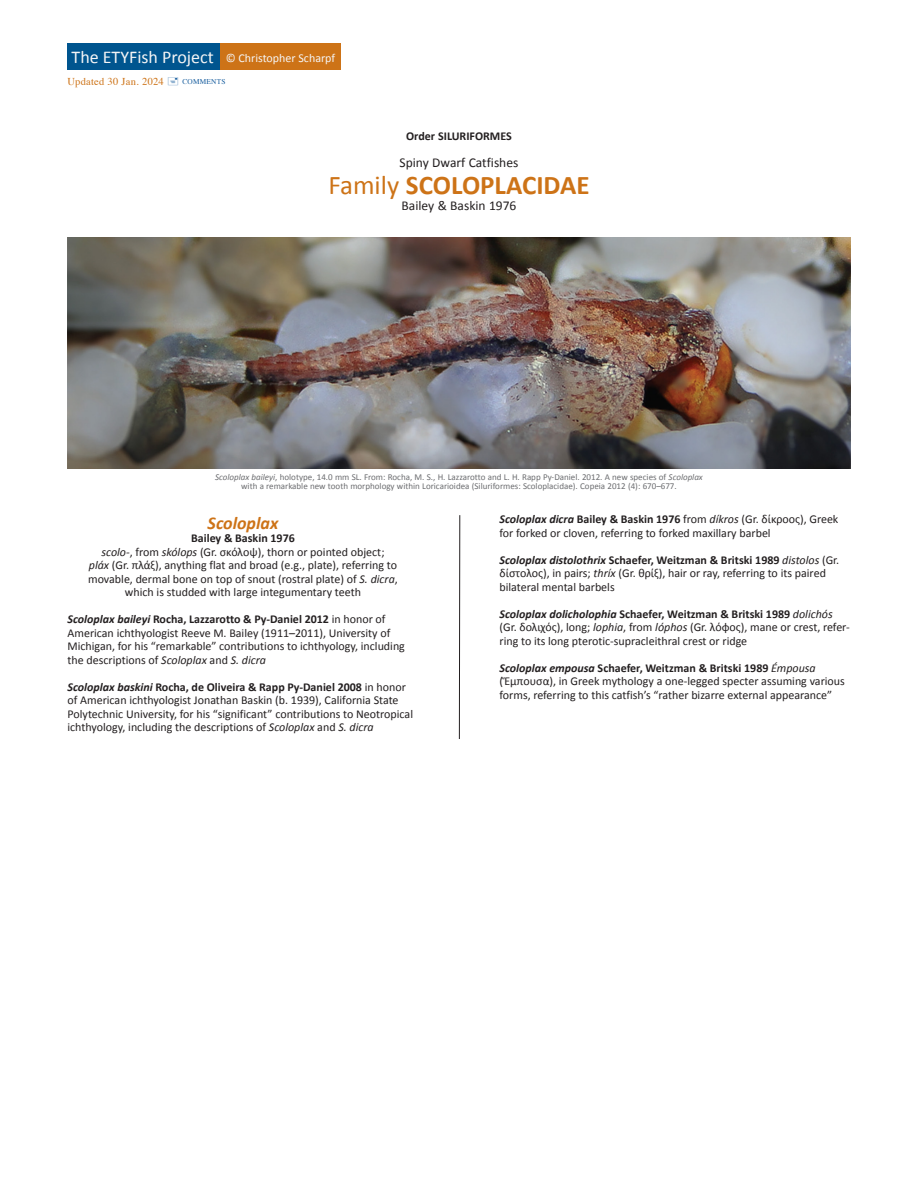
<style>
.page{position:relative;width:918px;height:1188px;background:#fff}
.page>*{position:absolute;margin:0;border:0;box-sizing:border-box;transform-origin:0 0}
.t1{font:700 27px "Calibri";color:#cd7317}
.t2{font:18px "Calibri";color:#f5f5f6}
.t3{font:italic 700 18px "Calibri";color:#cd7317}
.t4{font:13.5px "Calibri";color:#231f20}
.t5{font:12px/13.5px "Calibri";color:#231f20}
.t6{font:700 12px "Calibri";color:#231f20}
.t7{font:12px "Calibri";color:#f5f5f6}
.t8{font:10.5px "Times";letter-spacing:.02em;color:#cd7317}
.t9{font:9px "Calibri";color:#6c6d70}
.t10{font:7.35px "Times";letter-spacing:.03em;color:#175d9e}
.s1{font-weight:400}
.s2{font-style:italic}
.s3{font-weight:700;font-style:italic}
.s4{font-weight:700}
</style>
<div class="page">
<hr style="left:459px;top:515px;width:1px;height:224px;background:#231f20">
<div style="left:68px;top:44px;width:153px;height:26px;background:#00558f"></div>
<div style="left:220px;top:44px;width:121px;height:26px;background:#cd7317"></div>
<img style="left:68px;top:237px;width:782px;height:231px">
<p class="t2" style="left:72px;top:45px;width:144px">The ETYFish Project</p>
<p class="t7" style="left:226px;top:49px;width:111px">© Christopher Scharpf</p>
<p class="t8" style="left:68px;top:71px;width:98px">Updated 30 Jan. 2024</p>
<p class="t10" style="left:182px;top:75px;width:45px">COMMENTS</p>
<p class="t6" style="left:406px;top:127px;width:107px">Order SILURIFORMES</p>
<p class="t4" style="left:400px;top:153px;width:120px">Spiny Dwarf Catfishes</p>
<p class="t1" style="left:328px;top:166px;width:263px"><span class="s1">Family</span> SCOLOPLACIDAE</p>
<p class="t4" style="left:402px;top:196px;width:116px">Bailey &amp; Baskin 1976</p>
<p class="t9" style="left:215px;top:471px;width:489px"><span class="s2">Scoloplax baileyi</span>, holotype, 14.0 mm SL. From: Rocha, M. S., H. Lazzarotto and L. H. Rapp Py-Daniel. 2012. A new species of <span class="s2">Scoloplax</span></p>
<p class="t9" style="left:241px;top:480px;width:437px">with a remarkable new tooth morphology within Loricarioidea (Siluriformes: Scoloplacidae). Copeia 2012 (4): 670–677.</p>
<p class="t3" style="left:208px;top:510px;width:72px">Scoloplax</p>
<p class="t6" style="left:191px;top:530px;width:105px">Bailey &amp; Baskin 1976</p>
<p class="t5" style="left:101px;top:545px;width:285px"><span class="s2">scolo-</span>, from <span class="s2">skólops</span> (Gr. σκόλοψ), thorn or pointed object;</p>
<p class="t5" style="left:89px;top:558px;width:310px"><span class="s2">pláx</span> (Gr. πλάξ), anything flat and broad (e.g., plate), referring to</p>
<p class="t5" style="left:88px;top:572px;width:311px">movable, dermal bone on top of snout (rostral plate) of <span class="s2">S. dicra</span>,</p>
<p class="t5" style="left:125px;top:585px;width:238px">which is studded with large integumentary teeth</p>
<p class="t5" style="left:68px;top:612px;width:339px"><span class="s3">Scoloplax baileyi</span> <span class="s4">Rocha, Lazzarotto &amp; Py-Daniel 2012</span> in honor of American ichthyologist Reeve M. Bailey (1911–2011), University of Michigan, for his “remarkable” contributions to ichthyology, including the descriptions of <span class="s2">Scoloplax</span> and <span class="s2">S. dicra</span></p>
<p class="t5" style="left:68px;top:680px;width:347px"><span class="s3">Scoloplax baskini</span> <span class="s4">Rocha, de Oliveira &amp; Rapp Py-Daniel 2008</span> in honor of American ichthyologist Jonathan Baskin (b. 1939), California State Polytechnic University, for his “significant” contributions to Neotropical ichthyology, including the descriptions of <span class="s2">Scoloplax</span> and <span class="s2">S. dicra</span></p>
<p class="t5" style="left:500px;top:512px;width:340px"><span class="s3">Scoloplax dicra</span> <span class="s4">Bailey &amp; Baskin 1976</span> from <span class="s2">díkros</span> (Gr. δίκροος), Greek for forked or cloven, referring to forked maxillary barbel</p>
<p class="t5" style="left:500px;top:553px;width:341px"><span class="s3">Scoloplax distolothrix</span> <span class="s4">Schaefer, Weitzman &amp; Britski 1989</span> <span class="s2">distolos</span> (Gr. δίστολος), in pairs; <span class="s2">thríx</span> (Gr. θρίξ), hair or ray, referring to its paired bilateral mental barbels</p>
<p class="t5" style="left:500px;top:607px;width:352px"><span class="s3">Scoloplax dolicholophia</span> <span class="s4">Schaefer, Weitzman &amp; Britski 1989</span> <span class="s2">dolichós </span>(Gr. δολιχός), long; <span class="s2">lophia</span>, from <span class="s2">lóphos</span> (Gr. λόφος), mane or crest, refer&shy;ring to its long pterotic-supracleithral crest or ridge</p>
<p class="t5" style="left:500px;top:661px;width:347px"><span class="s3">Scoloplax empousa</span> <span class="s4">Schaefer, Weitzman &amp; Britski 1989</span> <span class="s2">Émpousa </span>(Ἔμπουσα), in Greek mythology a one-legged specter assuming various forms, referring to this catfish’s “rather bizarre external appearance”</p>
</div>
